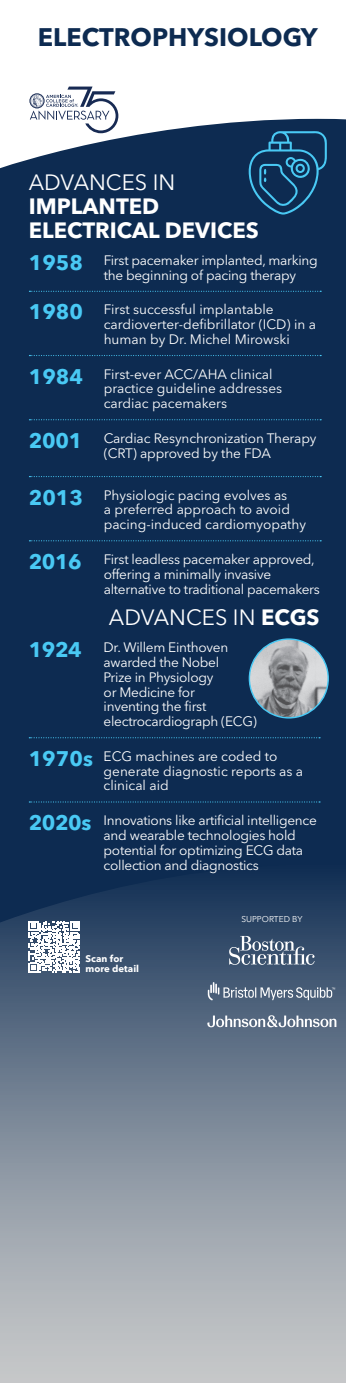
<style>
.page{position:relative;width:346px;height:1383px;background:#fff}
.page>*{position:absolute;margin:0;border:0;box-sizing:border-box;transform-origin:0 0}
.t1{font:700 25.2px "Avenir Next World";color:#0d2b51}
.t2{font:700 22px/24px "Avenir Next World";color:#fff}
.t3{font:22px "Avenir Next World";color:#fff}
.t4{font:13.6px/14.8px "Avenir Next World";letter-spacing:-.02em;color:#fff}
.t5{font:13.6px/14.8px "Avenir Next World";color:#fff}
.t6{font:700 9.6px/9.6px "Avenir Next World";color:#fff}
.t7{font:8.4px "Avenir Next World";color:#fff}
.s1{font-weight:700;font-size:21px;color:#49c9f4}
.s2{font-weight:700}
</style>
<div class="page">
<div style="left:0;top:119px;width:346px;height:745px;background:#0d2b51"></div>
<svg style="left:30px;top:87px;width:88px;height:46px"></svg>
<svg style="left:0;top:864px;width:346px;height:518px;background:#798697"></svg>
<svg style="left:29px;top:291px;width:292px;height:1px"></svg>
<svg style="left:29px;top:355px;width:292px;height:1px"></svg>
<svg style="left:29px;top:419px;width:292px;height:1px"></svg>
<svg style="left:29px;top:476px;width:292px;height:1px"></svg>
<svg style="left:29px;top:540px;width:292px;height:1px"></svg>
<svg style="left:248px;top:131px;width:79px;height:84px;background:#17476e"></svg>
<svg style="left:29px;top:737px;width:291px;height:1px"></svg>
<svg style="left:29px;top:801px;width:291px;height:1px"></svg>
<img style="left:249px;top:639px;width:79px;height:79px;border-radius:39px">
<div style="left:248px;top:638px;width:81px;height:80px;border:1px solid #49c9f4;border-radius:50%"></div>
<svg style="left:229px;top:936px;width:85px;height:28px;background:#67798f"></svg>
<svg style="left:28px;top:921px;width:52px;height:51px"></svg>
<img style="left:207px;top:981px;width:129px;height:20px">
<svg style="left:207px;top:1015px;width:129px;height:12px"></svg>
<h1 class="t1" style="left:38px;top:23px;width:281px">ELECTROPHYSIOLOGY</h1>
<h2 class="t3" style="left:29px;top:164px;width:148px">ADVANCES IN</h2>
<h2 class="t2" style="left:29px;top:194px;width:231px">IMPLANTED<br>ELECTRICAL DEVICES</h2>
<p class="t4" style="left:104px;top:253px;width:215px;text-indent:-75px"><span class="s1">1958</span> First pacemaker implanted, marking the beginning of pacing therapy</p>
<p class="t5" style="left:104px;top:302px;width:214px;text-indent:-75px"><span class="s1">1980</span> First successful implantable cardioverter-defibrillator (ICD) in a human by Dr. Michel Mirowski</p>
<p class="t5" style="left:104px;top:366px;width:180px;text-indent:-75px"><span class="s1">1984</span> First-ever ACC/AHA clinical practice guideline addresses cardiac pacemakers</p>
<p class="t4" style="left:104px;top:431px;width:214px;text-indent:-75px"><span class="s1">2001</span> Cardiac Resynchronization Therapy (CRT) approved by the FDA</p>
<p class="t5" style="left:104px;top:487px;width:204px;text-indent:-75px"><span class="s1">2013</span> Physiologic pacing evolves as<br>a preferred approach to avoid pacing-induced cardiomyopathy</p>
<p class="t4" style="left:104px;top:552px;width:217px;text-indent:-75px"><span class="s1">2016</span> First leadless pacemaker approved, offering a minimally invasive alternative to traditional pacemakers</p>
<h2 class="t3" style="left:109px;top:599px;width:212px">ADVANCES IN <span class="s2">ECGS</span></h2>
<p class="t4" style="left:104px;top:640px;width:155px;text-indent:-75px"><span class="s1">1924</span> Dr. Willem Einthoven awarded the Nobel<br>Prize in Physiology<br>or Medicine for<br>inventing the first electrocardiograph (ECG)</p>
<p class="t5" style="left:103px;top:749px;width:201px;text-indent:-75px"><span class="s1">1970s</span> ECG machines are coded to generate diagnostic reports as a clinical aid</p>
<p class="t4" style="left:104px;top:813px;width:215px;text-indent:-75px"><span class="s1">2020s</span> Innovations like artificial intelligence and wearable technologies hold potential for optimizing ECG data collection and diagnostics</p>
<p class="t6" style="left:85px;top:953px;width:55px">Scan for more detail</p>
<p class="t7" style="left:241px;top:912px;width:63px">SUPPORTED BY</p>
</div>
